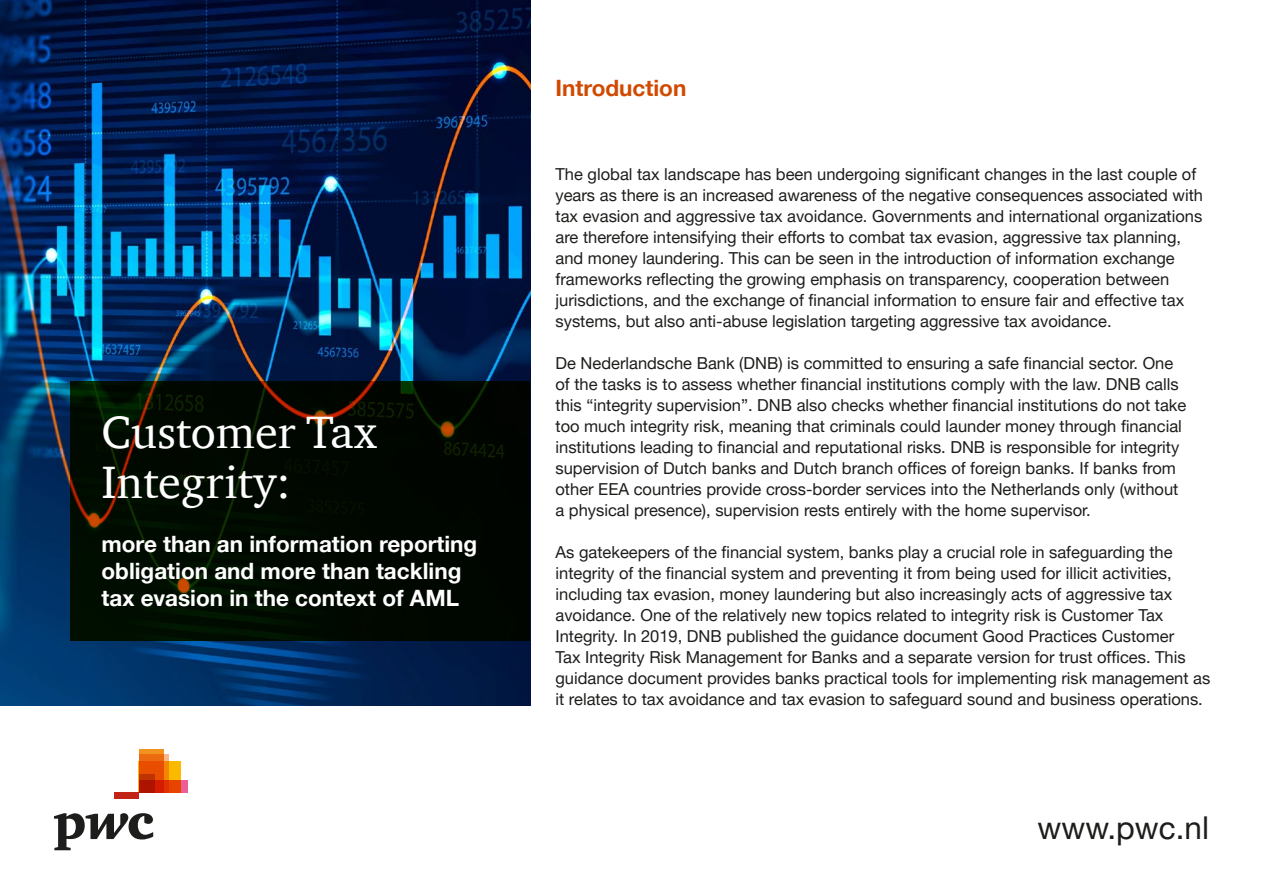
<style>
.page{position:relative;width:1263px;height:893px;background:#fff}
.page>*{position:absolute;margin:0;border:0;box-sizing:border-box;transform-origin:0 0}
.t1{font:46.5px/49.5px "ITC Charter Com";color:#fff}
.t2{font:31.5px "Helvetica Neue LT Pro";color:#1d1d1b}
.t3{font:700 22.5px/27px "Helvetica Neue LT Pro";color:#fff}
.t4{font:700 22.5px "Helvetica Neue LT Pro";color:#d04a02}
.t5{font:16.5px/21px "Helvetica Neue LT Pro";color:#1d1d1b}
</style>
<div class="page">
<div style="left:139px;top:761px;width:42px;height:31px;background:#fbba00"></div>
<svg style="left:169px;top:780px;width:18px;height:12px"></svg>
<svg style="left:164px;top:754px;width:5px;height:38px"></svg>
<svg style="left:139px;top:749px;width:25px;height:43px"></svg>
<svg style="left:139px;top:774px;width:15px;height:18px"></svg>
<div style="left:114px;top:792px;width:25px;height:7px;background:#c22417"></div>
<svg style="left:54px;top:813px;width:99px;height:37px"></svg>
<img style="left:0;top:0;width:530px;height:705px">
<svg style="left:70px;top:381px;width:460px;height:260px;background:#030a00"></svg>
<p class="t1" style="left:102px;top:407px;width:277px">Customer Tax<br>Integrity:</p>
<p class="t3" style="left:102px;top:530px;width:377px">more than an information reporting obligation and more than tackling tax evasion in the context of AML</p>
<p class="t4" style="left:555px;top:74px;width:132px">Introduction</p>
<p class="t5" style="left:555px;top:163px;width:649px">The global tax landscape has been undergoing significant changes in the last couple of years as there is an increased awareness of the negative consequences associated with tax evasion and aggressive tax avoidance. Governments and international organizations are therefore intensifying their efforts to combat tax evasion, aggressive tax planning, and money laundering. This can be seen in the introduction of information exchange frameworks reflecting the growing emphasis on transparency, cooperation between jurisdictions, and the exchange of financial information to ensure fair and effective tax systems, but also anti-abuse legislation targeting aggressive tax avoidance.</p>
<p class="t5" style="left:555px;top:352px;width:632px">De Nederlandsche Bank (DNB) is committed to ensuring a safe financial sector. One of the tasks is to assess whether financial institutions comply with the law. DNB calls this “integrity supervision”. DNB also checks whether financial institutions do not take too much integrity risk, meaning that criminals could launder money through financial institutions leading to financial and reputational risks. DNB is responsible for integrity supervision of Dutch banks and Dutch branch offices of foreign banks. If banks from other EEA countries provide cross-border services into the Netherlands only (without a physical presence), supervision rests entirely with the home supervisor.</p>
<p class="t5" style="left:555px;top:541px;width:656px">As gatekeepers of the financial system, banks play a crucial role in safeguarding the integrity of the financial system and preventing it from being used for illicit activities, including tax evasion, money laundering but also increasingly acts of aggressive tax avoidance. One of the relatively new topics related to integrity risk is Customer Tax Integrity. In 2019, DNB published the guidance document Good Practices Customer<br>Tax Integrity Risk Management for Banks and a separate version for trust offices. This guidance document provides banks practical tools for implementing risk management as it relates to tax avoidance and tax evasion to safeguard sound and business operations.</p>
<p class="t2" style="left:1037px;top:808px;width:173px">www.pwc.nl</p>
</div>
